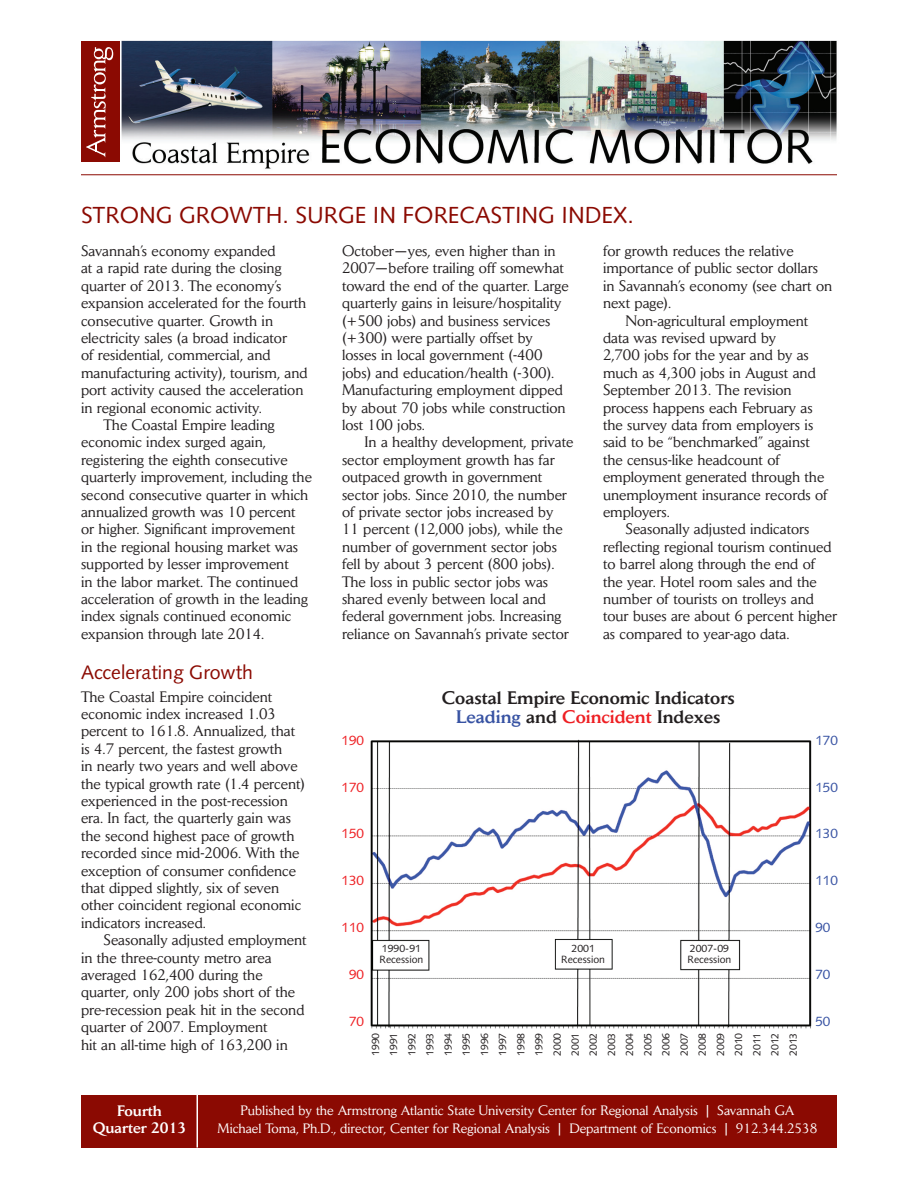
<style>
.page{position:relative;width:918px;height:1188px;background:#fff}
.page>*{position:absolute;margin:0;border:0;box-sizing:border-box;transform-origin:0 0}
.t1{font:23.25px "Syntax LT Std";color:#8b0a02}
.t2{font:19.5px "Syntax LT Std";color:#8b0a02}
.t3{font:500 18px/19.5px "Daily News";color:#231f20;text-align:center}
.t4{font:15px/17.4px "Daily News";color:#231f20}
.t5{font:500 15px/17.2px "Daily News";color:#fff;text-align:center}
.t6{font:13.5px/18px "Daily News";color:#fff;text-align:center}
.t7{font:13.5px "Syntax LT Std";color:#ee1f23}
.t8{font:13.5px "Syntax LT Std";color:#3853a3}
.t9{font:10.5px/18.1px "Syntax LT Std";color:#231f20}
.s1{color:#3853a3}
.s2{color:#ee1f23}
</style>
<div class="page">
<img style="left:370px;top:739px;width:442px;height:290px">
<img style="left:121px;top:40px;width:716px;height:129px">
<div style="left:81px;top:1095px;width:756px;height:53px;background:#8b0a02"></div>
<hr style="left:81px;top:174px;width:756px;height:1px;background:#8b0a02">
<hr style="left:196px;top:1093px;width:2px;height:55px;background:#fff">
<div style="left:81px;top:41px;width:39px;height:121px;background:#8b0a02"></div>
<svg style="left:86px;top:47px;width:27px;height:110px"></svg>
<h1 class="t1" style="left:81px;top:202px;width:554px">Strong Growth. Surg e in Forecasting I ndex.</h1>
<p class="t4" style="left:81px;top:242px;width:196px">Savannah’s economy expanded</p>
<p class="t4" style="left:81px;top:259px;width:202px">at a rapid rate during the closing</p>
<p class="t4" style="left:81px;top:277px;width:202px">quarter of 2013. The economy’s</p>
<p class="t4" style="left:81px;top:294px;width:227px">expansion accelerated for the fourth</p>
<p class="t4" style="left:81px;top:311px;width:194px">consecutive quarter. Growth in</p>
<p class="t4" style="left:81px;top:329px;width:208px">electricity sales (a broad indicator</p>
<p class="t4" style="left:81px;top:346px;width:191px">of residential, commercial, and</p>
<p class="t4" style="left:81px;top:364px;width:228px">manufacturing activity), tourism, and</p>
<p class="t4" style="left:81px;top:381px;width:224px">port activity caused the acceleration</p>
<p class="t4" style="left:81px;top:398px;width:182px">in regional economic activity.</p>
<p class="t4" style="left:104px;top:416px;width:173px">The Coastal Empire leading</p>
<p class="t4" style="left:81px;top:433px;width:186px">economic index surged again,</p>
<p class="t4" style="left:81px;top:451px;width:208px">registering the eighth consecutive</p>
<p class="t4" style="left:81px;top:468px;width:232px">quarterly improvement, including the</p>
<p class="t4" style="left:81px;top:485px;width:229px">second consecutive quarter in which</p>
<p class="t4" style="left:81px;top:503px;width:216px">annualized growth was 10 percent</p>
<p class="t4" style="left:81px;top:520px;width:216px">or higher. Significant improvement</p>
<p class="t4" style="left:81px;top:538px;width:219px">in the regional housing market was</p>
<p class="t4" style="left:81px;top:555px;width:209px">supported by lesser improvement</p>
<p class="t4" style="left:81px;top:572px;width:219px">in the labor market. The continued</p>
<p class="t4" style="left:81px;top:590px;width:228px">acceleration of growth in the leading</p>
<p class="t4" style="left:81px;top:607px;width:212px">index signals continued economic</p>
<p class="t4" style="left:81px;top:625px;width:185px">expansion through late 2014.</p>
<h2 class="t2" style="left:81px;top:660px;width:174px">Accelerating Growth</h2>
<p class="t4" style="left:81px;top:687px;width:226px">The Coastal Empire coincident economic index increased 1.03 percent to 161.8. Annualized, that is 4.7 percent, the fastest growth<br>in nearly two years and well above the typical growth rate (1.4 percent) experienced in the post-recession era. In fact, the quarterly gain was the second highest pace of growth recorded since mid-2006. With the exception of consumer confidence that dipped slightly, six of seven other coincident regional economic indicators increased.</p>
<p class="t4" style="left:81px;top:931px;width:227px;text-indent:22px">Seasonally adjusted employment in the three-county metro area averaged 162,400 during the quarter, only 200 jobs short of the pre-recession peak hit in the second quarter of 2007. Employment<br>hit an all-time high of 163,200 in</p>
<p class="t4" style="left:342px;top:242px;width:228px">October—yes, even higher than in 2007—before trailing off somewhat toward the end of the quarter. Large quarterly gains in leisure/hospitality (+500 jobs) and business services (+300) were partially offset by losses in local government (-400 jobs) and education/health (-300).<br>Manufacturing employment dipped by about 70 jobs while construction lost 100 jobs.</p>
<p class="t4" style="left:342px;top:433px;width:233px;text-indent:22px">In a healthy development, private sector employment growth has far outpaced growth in government sector jobs. Since 2010, the number of private sector jobs increased by 11 percent (12,000 jobs), while the number of government sector jobs fell by about 3 percent (800 jobs).<br>The loss in public sector jobs was shared evenly between local and federal government jobs. Increasing reliance on Savannah’s private sector</p>
<p class="t4" style="left:603px;top:242px;width:192px">for growth reduces the relative</p>
<p class="t4" style="left:603px;top:259px;width:217px">importance of public sector dollars</p>
<p class="t4" style="left:603px;top:277px;width:231px">in Savannah’s economy (see chart on</p>
<p class="t4" style="left:603px;top:294px;width:70px">next page).</p>
<p class="t4" style="left:626px;top:311px;width:184px">Non-agricultural employment</p>
<p class="t4" style="left:603px;top:329px;width:175px">data was revised upward by</p>
<p class="t4" style="left:603px;top:346px;width:207px">2,700 jobs for the year and by as</p>
<p class="t4" style="left:603px;top:364px;width:214px">much as 4,300 jobs in August and</p>
<p class="t4" style="left:603px;top:381px;width:190px">September 2013. The revision</p>
<p class="t4" style="left:603px;top:398px;width:211px">process happens each February as</p>
<p class="t4" style="left:603px;top:416px;width:212px">the survey data from employers is</p>
<p class="t4" style="left:603px;top:433px;width:208px">said to be “benchmarked” against</p>
<p class="t4" style="left:603px;top:451px;width:178px">the census-like headcount of</p>
<p class="t4" style="left:603px;top:468px;width:223px">employment generated through the</p>
<p class="t4" style="left:603px;top:485px;width:226px">unemployment insurance records of</p>
<p class="t4" style="left:603px;top:503px;width:68px">employers.</p>
<p class="t4" style="left:626px;top:520px;width:186px">Seasonally adjusted indicators</p>
<p class="t4" style="left:603px;top:538px;width:230px">reflecting regional tourism continued</p>
<p class="t4" style="left:603px;top:555px;width:214px">to barrel along through the end of</p>
<p class="t4" style="left:603px;top:572px;width:215px">the year. Hotel room sales and the</p>
<p class="t4" style="left:603px;top:590px;width:212px">number of tourists on trolleys and</p>
<p class="t4" style="left:603px;top:607px;width:235px">tour buses are about 6 percent higher</p>
<p class="t4" style="left:603px;top:625px;width:188px">as compared to year-ago data.</p>
<p class="t7" style="left:342px;top:732px;width:24px">190</p>
<p class="t7" style="left:342px;top:779px;width:24px">170</p>
<p class="t7" style="left:342px;top:826px;width:24px">150</p>
<p class="t7" style="left:342px;top:873px;width:24px">130</p>
<p class="t7" style="left:342px;top:919px;width:24px">110</p>
<p class="t7" style="left:349px;top:966px;width:17px">90</p>
<p class="t7" style="left:349px;top:1013px;width:17px">70</p>
<p class="t3" style="left:442px;top:687px;width:295px">Coastal Empire Economic Indicators<br><span class="s1">Leading</span> and <span class="s2">Coincident</span> Indexes</p>
<p class="t9" style="left:380px;top:944px;width:45px;line-height:10.5px">1990-91<br>Recession</p>
<p class="t9" style="left:561px;top:944px;width:45px;line-height:10.5px;text-align:center">2001<br>Recession</p>
<p class="t9" style="left:688px;top:944px;width:45px;line-height:10.5px">2007-09<br>Recession</p>
<p class="t9" style="left:366px;top:1056px;width:25px;text-align:justify;rotate:-90deg">1990<br>1991<br>1992<br>1993<br>1994<br>1995<br>1996<br>1997<br>1998<br>1999<br>2000<br>2001<br>2002<br>2003<br>2004<br>2005<br>2006<br>2007<br>2008<br>2009<br>2010<br>2011<br>2012<br>2013</p>
<p class="t8" style="left:815px;top:732px;width:24px">170</p>
<p class="t8" style="left:815px;top:779px;width:24px">150</p>
<p class="t8" style="left:815px;top:826px;width:24px">130</p>
<p class="t8" style="left:815px;top:873px;width:24px">110</p>
<p class="t8" style="left:815px;top:919px;width:17px">90</p>
<p class="t8" style="left:815px;top:966px;width:17px">70</p>
<p class="t8" style="left:815px;top:1013px;width:17px">50</p>
<p class="t5" style="left:93px;top:1102px;width:95px">Fourth<br>Quarter 2013</p>
<p class="t6" style="left:218px;top:1101px;width:601px">Published by the Armstrong Atlantic State University Center for Regional Analysis | Savannah GA<br>Michael Toma, Ph.D., director, Center for Regional Analysis | Department of Economics | 912.344.2538</p>
</div>
